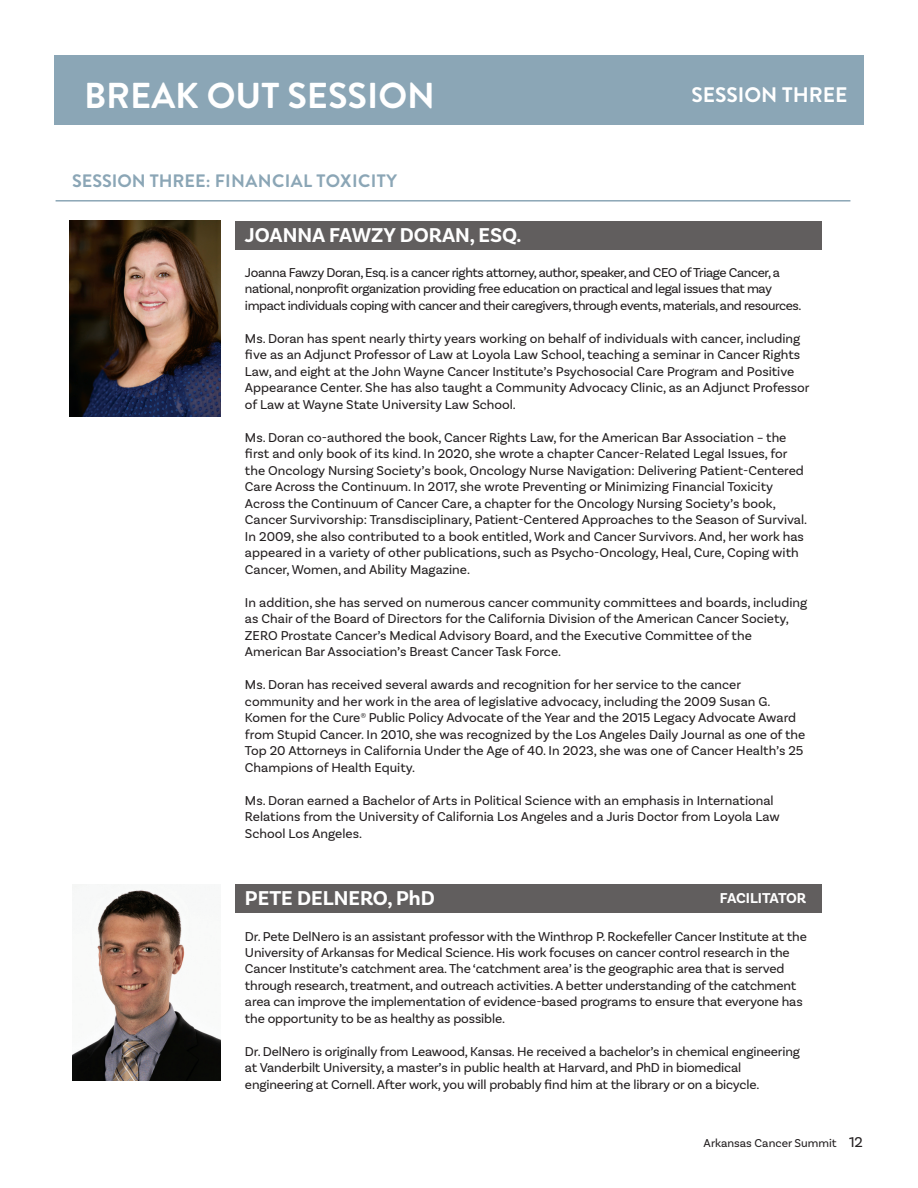
<style>
.page{position:relative;width:918px;height:1188px;background:#fff}
.page>*{position:absolute;margin:0;border:0;box-sizing:border-box;transform-origin:0 0}
.t1{font:700 36px "Brandon Grotesque";color:#fff}
.t2{font:700 21px "Basic Sans";color:#fff}
.t3{font:700 21px "Brandon Grotesque";color:#fff}
.t4{font:700 18px "Brandon Grotesque";letter-spacing:.02em;color:#8ba6b6}
.t5{font:700 15px "Basic Sans";letter-spacing:-.01em;color:#fff}
.t6{font:13.5px/16.5px "Basic Sans";color:#231f20}
.t7{font:13.5px/16.5px "Basic Sans";letter-spacing:-.03em;color:#231f20}
.t8{font:12px "Basic Sans";color:#231f20}
.s1{font-size:15px}
</style>
<div class="page">
<img style="left:72px;top:886px;width:148px;height:194px">
<div style="left:54px;top:55px;width:810px;height:70px;background:#8ba6b6"></div>
<hr style="left:56px;top:200px;width:794px;height:2px;background:#8ba6b6">
<div style="left:235px;top:221px;width:586px;height:28px;background:#615e5e"></div>
<div style="left:235px;top:885px;width:586px;height:28px;background:#615e5e"></div>
<img style="left:70px;top:221px;width:150px;height:196px">
<h1 class="t1" style="left:84px;top:70px;width:353px">BREAK OUT SESSION</h1>
<h2 class="t3" style="left:691px;top:80px;width:158px">SESSION THREE</h2>
<h3 class="t4" style="left:72px;top:168px;width:327px">SESSION THREE: FINANCIAL TOXICITY</h3>
<h2 class="t2" style="left:245px;top:222px;width:278px">JOANNA FAWZY DORAN, ESQ.</h2>
<p class="t7" style="left:245px;top:264px;width:558px">Joanna Fawzy Doran, Esq. is a cancer rights attorney, author, speaker, and CEO of Triage Cancer, a national, nonprofit organization providing free education on practical and legal issues that may impact individuals coping with cancer and their caregivers, through events, materials, and resources.</p>
<p class="t6" style="left:245px;top:330px;width:566px">Ms. Doran has spent nearly thirty years working on behalf of individuals with cancer, including five as an Adjunct Professor of Law at Loyola Law School, teaching a seminar in Cancer Rights Law, and eight at the John Wayne Cancer Institute’s Psychosocial Care Program and Positive Appearance Center. She has also taught a Community Advocacy Clinic, as an Adjunct Professor of Law at Wayne State University Law School.</p>
<p class="t6" style="left:245px;top:429px;width:564px">Ms. Doran co-authored the book, Cancer Rights Law, for the American Bar Association – the first and only book of its kind. In 2020, she wrote a chapter Cancer-Related Legal Issues, for the Oncology Nursing Society’s book, Oncology Nurse Navigation: Delivering Patient-Centered Care Across the Continuum. In 2017, she wrote Preventing or Minimizing Financial Toxicity Across the Continuum of Cancer Care, a chapter for the Oncology Nursing Society’s book, Cancer Survivorship: Transdisciplinary, Patient-Centered Approaches to the Season of Survival.<br>In 2009, she also contributed to a book entitled, Work and Cancer Survivors. And, her work has appeared in a variety of other publications, such as Psycho-Oncology, Heal, Cure, Coping with Cancer, Women, and Ability Magazine.</p>
<p class="t6" style="left:245px;top:594px;width:564px">In addition, she has served on numerous cancer community committees and boards, including as Chair of the Board of Directors for the California Division of the American Cancer Society, ZERO Prostate Cancer’s Medical Advisory Board, and the Executive Committee of the American Bar Association’s Breast Cancer Task Force.</p>
<p class="t6" style="left:245px;top:676px;width:562px">Ms. Doran has received several awards and recognition for her service to the cancer community and her work in the area of legislative advocacy, including the 2009 Susan G.<br>Komen for the Cure® Public Policy Advocate of the Year and the 2015 Legacy Advocate Award from Stupid Cancer. In 2010, she was recognized by the Los Angeles Daily Journal as one of the Top 20 Attorneys in California Under the Age of 40. In 2023, she was one of Cancer Health’s 25<br>Champions of Health Equity.</p>
<p class="t6" style="left:245px;top:792px;width:536px">Ms. Doran earned a Bachelor of Arts in Political Science with an emphasis in International<br>Relations from the University of California Los Angeles and a Juris Doctor from Loyola Law<br>School Los Angeles.</p>
<h2 class="t2" style="left:245px;top:886px;width:191px">PETE DELNERO, PhD</h2>
<p class="t5" style="left:720px;top:889px;width:88px">FACILITATOR</p>
<p class="t6" style="left:245px;top:928px;width:563px">Dr. Pete DelNero is an assistant professor with the Winthrop P. Rockefeller Cancer Institute at the University of Arkansas for Medical Science. His work focuses on cancer control research in the Cancer Institute’s catchment area. The ‘catchment area’ is the geographic area that is served through research, treatment, and outreach activities. A better understanding of the catchment area can improve the implementation of evidence-based programs to ensure that everyone has the opportunity to be as healthy as possible.</p>
<p class="t6" style="left:245px;top:1043px;width:557px">Dr. DelNero is originally from Leawood, Kansas. He received a bachelor’s in chemical engineering at Vanderbilt University, a master’s in public health at Harvard, and PhD in biomedical engineering at Cornell. After work, you will probably find him at the library or on a bicycle.</p>
<p class="t8" style="left:704px;top:1136px;width:161px">Arkansas Cancer Summit <span class="s1">12</span></p>
</div>
